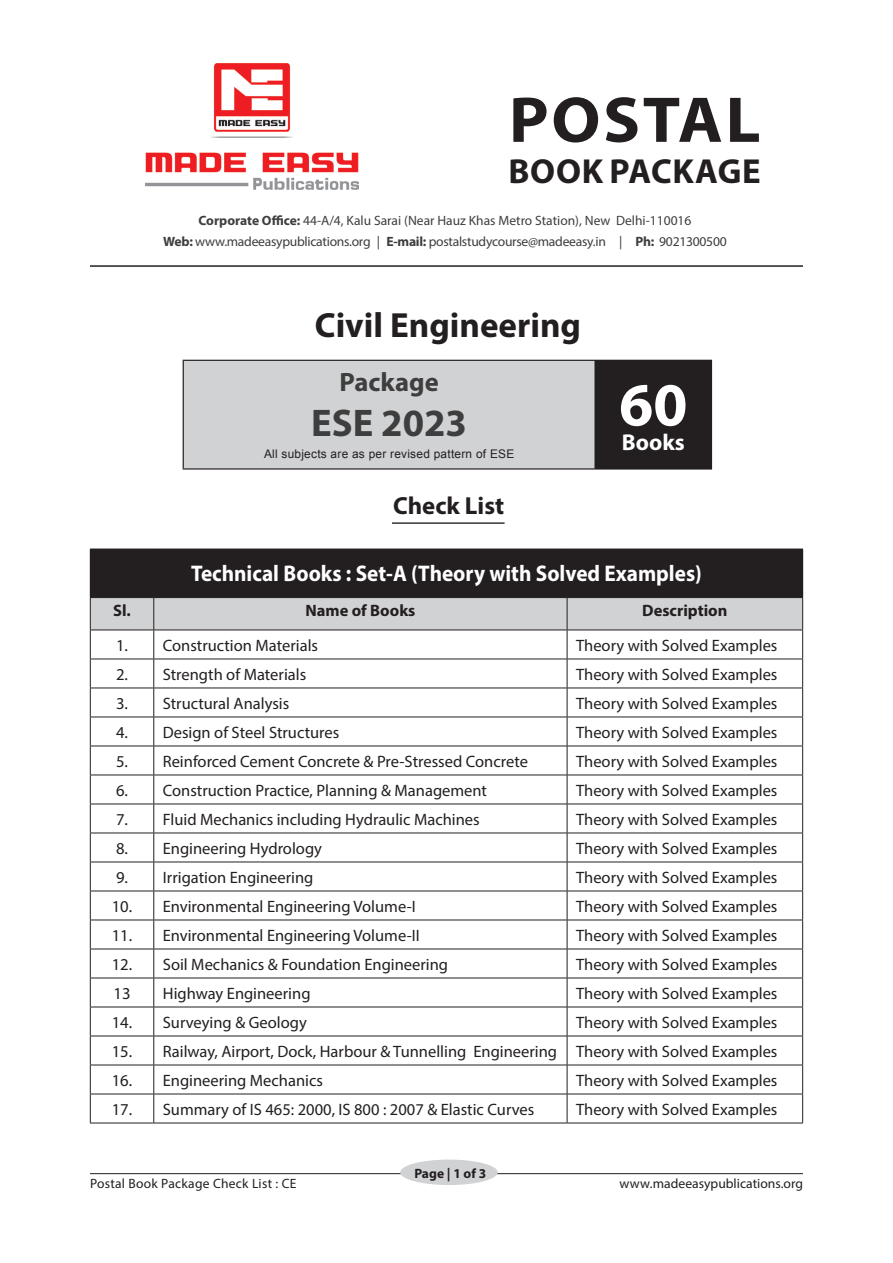
<style>
.page{position:relative;width:893px;height:1263px;background:#fff}
.page>*{position:absolute;margin:0;border:0;box-sizing:border-box;transform-origin:0 0}
.t1{font:700 65.25px "Myriad Pro";letter-spacing:.04em;color:#231f20;scale:1.05 1}
.t2{font:700 61.65px "Myriad Pro";color:#fff}
.t3{font:700 38.7px "Myriad Pro";color:#3e3e3f}
.t4{font:700 35.1px "Myriad Pro";color:#231f20}
.t5{font:700 34.8px "Myriad Pro";letter-spacing:.02em;color:#231f20}
.t6{font:700 26.55px "Myriad Pro";color:#3e3e3f}
.t7{font:700 24.75px "Myriad Pro";color:#231f20}
.t8{font:700 22.95px "Myriad Pro";color:#fff}
.t9{font:700 22.65px "Myriad Pro";color:#fff;scale:.93 1}
.t10{font:16.65px "Myriad Pro";color:#231f20}
.t11{font:16.5px "Myriad Pro";color:#231f20}
.t12{font:700 16.5px "Myriad Pro";color:#231f20}
.t13{font:13.5px/21px "Myriad Pro";letter-spacing:-.02em;color:#3e3e3f;text-align:center}
.t14{font:13.5px "Myriad Pro";letter-spacing:.02em;color:#231f20}
.t15{font:13.5px "Myriad Pro";color:#231f20}
.t16{font:700 13.5px "Myriad Pro";color:#231f20}
.t17{font:11.85px "Arial";letter-spacing:.02em;color:#231f20}
.s1{font-weight:700}
.s2{font-size:16.65px}
</style>
<div class="page">
<hr style="left:90px;top:1173px;width:713px;height:1px;background:#231f20">
<div style="left:400px;top:1159px;width:98px;height:26px;background:#d1d2d4;border-radius:50%"></div>
<div style="left:90px;top:549px;width:713px;height:49px;background:#231f20"></div>
<svg style="left:90px;top:598px;width:713px;height:525px"></svg>
<hr style="left:90px;top:1123px;width:64px;height:1px;background:#231f20">
<hr style="left:154px;top:1123px;width:413px;height:1px;background:#231f20">
<hr style="left:567px;top:1123px;width:236px;height:1px;background:#231f20">
<div style="left:183px;top:360px;width:412px;height:109px;background:#d1d2d4"></div>
<div style="left:595px;top:360px;width:116px;height:109px;background:#231f20"></div>
<hr style="left:183px;top:360px;width:412px;height:1px;background:#231f20">
<hr style="left:183px;top:361px;width:1px;height:107px;background:#231f20">
<hr style="left:595px;top:360px;width:117px;height:1px;background:#231f20">
<hr style="left:594px;top:361px;width:2px;height:107px;background:#231f20">
<hr style="left:711px;top:361px;width:1px;height:107px;background:#231f20">
<hr style="left:183px;top:468px;width:412px;height:2px;background:#231f20">
<hr style="left:595px;top:468px;width:117px;height:2px;background:#231f20">
<img style="left:146px;top:63px;width:212px;height:126px">
<hr style="left:392px;top:522px;width:113px;height:2px;background:#231f20">
<hr style="left:90px;top:265px;width:713px;height:2px;background:#231f20">
<h1 class="t1" style="left:509px;top:77px;width:241px">POSTAL</h1>
<h3 class="t5" style="left:509px;top:149px;width:254px">BOOK PACKAGE</h3>
<p class="t13" style="left:163px;top:210px;width:565px"><span class="s1">Corporate Office:</span> 44-A/4, Kalu Sarai (Near Hauz Khas Metro Station), New Delhi-110016<br><span class="s1">Web:</span> www.madeeasypublications.org | <span class="s1">E-mail:</span> postalstudycourse@madeeasy.in | <span class="s1">Ph:</span> 9021300500</p>
<h3 class="t4" style="left:315px;top:302px;width:268px">Civil Engineering</h3>
<h3 class="t6" style="left:340px;top:365px;width:101px">Package</h3>
<h3 class="t3" style="left:311px;top:397px;width:157px">ESE 2023</h3>
<p class="t17" style="left:264px;top:446px;width:252px">All subjects are as per revised pattern of ESE</p>
<h3 class="t7" style="left:393px;top:490px;width:112px">Check List</h3>
<h2 class="t2" style="left:619px;top:365px;width:70px">60</h2>
<h3 class="t8" style="left:622px;top:427px;width:64px">Books</h3>
<h3 class="t9" style="left:191px;top:559px;width:551px">Technical Books : Set-A (Theory with Solved Examples)</h3>
<p class="t12" style="left:113px;top:600px;width:19px">Sl.</p>
<p class="t12" style="left:305px;top:600px;width:112px">Name of Books</p>
<p class="t12" style="left:642px;top:600px;width:87px">Description</p>
<p class="t11" style="left:116px;top:635px;width:204px"><span class="s2">1.</span> Construction Materials</p>
<p class="t11" style="left:576px;top:635px;width:203px">Theory with Solved Examples</p>
<p class="t11" style="left:116px;top:664px;width:192px"><span class="s2">2.</span> Strength of Materials</p>
<p class="t11" style="left:576px;top:664px;width:203px">Theory with Solved Examples</p>
<p class="t11" style="left:116px;top:693px;width:175px"><span class="s2">3.</span> Structural Analysis</p>
<p class="t11" style="left:576px;top:693px;width:203px">Theory with Solved Examples</p>
<p class="t11" style="left:116px;top:722px;width:225px"><span class="s2">4.</span> Design of Steel Structures</p>
<p class="t11" style="left:576px;top:722px;width:203px">Theory with Solved Examples</p>
<p class="t11" style="left:116px;top:751px;width:413px"><span class="s2">5.</span> Reinforced Cement Concrete &amp; Pre-Stressed Concrete</p>
<p class="t11" style="left:576px;top:751px;width:203px">Theory with Solved Examples</p>
<p class="t11" style="left:116px;top:780px;width:373px"><span class="s2">6.</span> Construction Practice, Planning &amp; Management</p>
<p class="t11" style="left:576px;top:780px;width:203px">Theory with Solved Examples</p>
<p class="t11" style="left:116px;top:809px;width:365px"><span class="s2">7.</span> Fluid Mechanics including Hydraulic Machines</p>
<p class="t11" style="left:576px;top:809px;width:203px">Theory with Solved Examples</p>
<p class="t11" style="left:116px;top:838px;width:207px"><span class="s2">8.</span> Engineering Hydrology</p>
<p class="t11" style="left:576px;top:838px;width:203px">Theory with Solved Examples</p>
<p class="t11" style="left:116px;top:867px;width:199px"><span class="s2">9.</span> Irrigation Engineering</p>
<p class="t11" style="left:576px;top:867px;width:203px">Theory with Solved Examples</p>
<p class="t11" style="left:112px;top:896px;width:305px"><span class="s2">10.</span> Environmental Engineering Volume-I</p>
<p class="t11" style="left:576px;top:896px;width:203px">Theory with Solved Examples</p>
<p class="t11" style="left:112px;top:925px;width:309px"><span class="s2">11.</span> Environmental Engineering Volume-II</p>
<p class="t11" style="left:576px;top:925px;width:203px">Theory with Solved Examples</p>
<p class="t11" style="left:112px;top:954px;width:338px"><span class="s2">12.</span> Soil Mechanics &amp; Foundation Engineering</p>
<p class="t11" style="left:576px;top:954px;width:203px">Theory with Solved Examples</p>
<p class="t10" style="left:113px;top:983px;width:19px">13</p>
<p class="t11" style="left:163px;top:983px;width:149px">Highway Engineering</p>
<p class="t11" style="left:576px;top:983px;width:203px">Theory with Solved Examples</p>
<p class="t11" style="left:112px;top:1012px;width:197px"><span class="s2">14.</span> Surveying &amp; Geology</p>
<p class="t11" style="left:576px;top:1012px;width:203px">Theory with Solved Examples</p>
<p class="t11" style="left:112px;top:1041px;width:667px"><span class="s2">15.</span> Railway, Airport, Dock, Harbour &amp; Tunnelling Engineering Theory with Solved Examples</p>
<p class="t11" style="left:112px;top:1070px;width:213px"><span class="s2">16.</span> Engineering Mechanics</p>
<p class="t11" style="left:576px;top:1070px;width:203px">Theory with Solved Examples</p>
<p class="t11" style="left:112px;top:1099px;width:424px"><span class="s2">17.</span> Summary of IS 465: 2000, IS 800 : 2007 &amp; Elastic Curves</p>
<p class="t11" style="left:576px;top:1099px;width:203px">Theory with Solved Examples</p>
<p class="t16" style="left:414px;top:1164px;width:73px">Page | 1 of 3</p>
<p class="t14" style="left:90px;top:1175px;width:208px">Postal Book Package Check List : CE</p>
<p class="t15" style="left:619px;top:1175px;width:185px">www.madeeasypublications.org</p>
</div>
